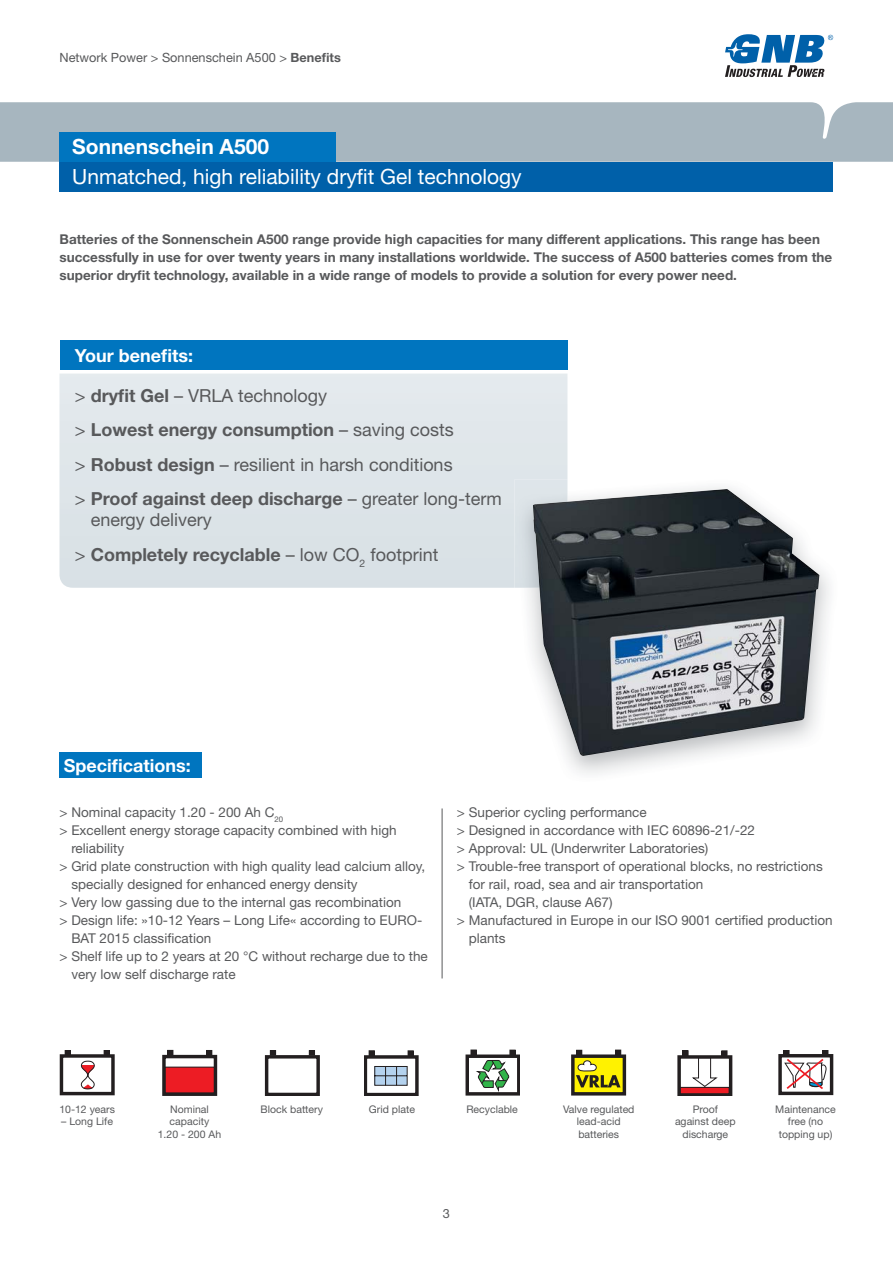
<style>
.page{position:relative;width:893px;height:1263px;background:#fff}
.page>*{position:absolute;margin:0;border:0;box-sizing:border-box;transform-origin:0 0}
.t1{font:21px "Helvetica Neue LT Std";color:#fff}
.t2{font:700 21px "Helvetica Neue LT Std";color:#fff}
.t3{font:18px/34.3px "Helvetica Neue LT Std";color:#58595b}
.t4{font:700 18px "Helvetica Neue LT Std";color:#fff}
.t5{font:13.5px "Helvetica Neue LT Std";color:#58595b}
.t6{font:700 13.5px/18px "Helvetica Neue LT Std";color:#58595b}
.t7{font:12.75px "Helvetica Neue LT Std";color:#58595b}
.t8{font:10.5px/12.6px "Helvetica Neue LT Std";color:#58595b;text-align:center}
.s1{font-weight:700}
</style>
<div class="page">
<div style="left:0;top:102px;width:893px;height:60px;background:#a7b6bf"></div>
<svg style="left:725px;top:34px;width:108px;height:43px"></svg>
<div style="left:60px;top:132px;width:276px;height:30px;background:#0075bf"></div>
<div style="left:60px;top:162px;width:773px;height:30px;background:#0060a9"></div>
<div style="left:60px;top:374px;width:507px;height:214px;background:#dee5ea"></div>
<div style="left:60px;top:340px;width:507px;height:30px;background:#0075bf"></div>
<hr style="left:442px;top:808px;width:1px;height:170px;background:#58595b">
<div style="left:60px;top:753px;width:142px;height:25px;background:#0075bf"></div>
<img style="left:515px;top:479px;width:52px;height:109px">
<img style="left:533px;top:489px;width:286px;height:267px">
<div style="left:60px;top:1054px;width:55px;height:41px;border:3px solid #231f20"></div>
<svg style="left:65px;top:1050px;width:5px;height:5px"></svg>
<svg style="left:104px;top:1050px;width:5px;height:4px"></svg>
<svg style="left:80px;top:1060px;width:15px;height:30px"></svg>
<div style="left:573px;top:1056px;width:51px;height:38px;background:#fff200"></div>
<div style="left:571px;top:1054px;width:55px;height:42px;border:3px solid #231f20"></div>
<svg style="left:576px;top:1050px;width:45px;height:37px"></svg>
<div style="left:162px;top:1055px;width:55px;height:41px;border:3px solid #231f20"></div>
<svg style="left:168px;top:1050px;width:5px;height:6px"></svg>
<svg style="left:207px;top:1050px;width:5px;height:5px"></svg>
<div style="left:165px;top:1067px;width:49px;height:26px;background:#ed1c24"></div>
<div style="left:165px;top:1067px;width:50px;height:26px;border:1px solid #231f20"></div>
<div style="left:678px;top:1055px;width:54px;height:41px;border:3px solid #231f20"></div>
<svg style="left:679px;top:1051px;width:51px;height:44px"></svg>
<div style="left:265px;top:1055px;width:54px;height:41px;border:3px solid #231f20"></div>
<svg style="left:270px;top:1051px;width:6px;height:4px"></svg>
<svg style="left:309px;top:1051px;width:6px;height:4px"></svg>
<div style="left:778px;top:1054px;width:55px;height:41px;border:3px solid #231f20"></div>
<svg style="left:783px;top:1050px;width:45px;height:39px"></svg>
<div style="left:364px;top:1055px;width:55px;height:41px;border:3px solid #231f20"></div>
<svg style="left:369px;top:1051px;width:5px;height:4px"></svg>
<svg style="left:408px;top:1051px;width:5px;height:4px"></svg>
<svg style="left:374px;top:1066px;width:34px;height:20px"></svg>
<div style="left:465px;top:1055px;width:55px;height:41px;border:3px solid #231f20"></div>
<svg style="left:471px;top:1050px;width:44px;height:44px"></svg>
<p class="t7" style="left:60px;top:53px;width:283px">Network Power &gt; Sonnenschein A500 &gt; <span class="s1">Benefits</span></p>
<h1 class="t2" style="left:72px;top:139px;width:198px">Sonnenschein A500</h1>
<h1 class="t1" style="left:72px;top:169px;width:451px">Unmatched, high reliability dryfit Gel technology</h1>
<p class="t6" style="left:60px;top:231px;width:774px">Batteries of the Sonnenschein A500 range provide high capacities for many different applications. This range has been successfully in use for over twenty years in many installations worldwide. The success of A500 batteries comes from the superior dryfit technology, available in a wide range of models to provide a solution for every power need.</p>
<h2 class="t4" style="left:75px;top:349px;width:120px">Your benefits:</h2>
<h2 class="t3" style="left:75px;top:380px;width:428px">&gt; <span class="s1">dryfit Gel</span> – VRLA technology<br>&gt; <span class="s1">Lowest energy consumption</span> – saving costs<br>&gt; <span class="s1">Robust design</span> – resilient in harsh conditions<br>&gt; <span class="s1">Proof against deep discharge</span> – greater long-term</h2>
<h2 class="t3" style="left:75px;top:504px;width:365px;text-indent:16px">energy delivery<br>&gt; <span class="s1">Completely recyclable</span> – low CO<sub>2</sub> footprint</h2>
<h2 class="t4" style="left:64px;top:759px;width:128px">Specifications:</h2>
<p class="t5" style="left:60px;top:808px;width:225px">&gt; Nominal capacity 1.20 - 200 Ah C<sub>20</sub></p>
<p class="t5" style="left:60px;top:826px;width:339px">&gt; Excellent energy storage capacity combined with high</p>
<p class="t5" style="left:71px;top:844px;width:54px">reliability</p>
<p class="t5" style="left:60px;top:862px;width:367px">&gt; Grid plate construction with high quality lead calcium alloy,</p>
<p class="t5" style="left:71px;top:880px;width:288px">specially designed for enhanced energy density</p>
<p class="t5" style="left:60px;top:898px;width:343px">&gt; Very low gassing due to the internal gas recombination</p>
<p class="t5" style="left:60px;top:916px;width:364px">&gt; Design life: »10-12 Years – Long Life« according to EURO-</p>
<p class="t5" style="left:71px;top:934px;width:141px">BAT 2015 classification</p>
<p class="t5" style="left:60px;top:952px;width:370px">&gt; Shelf life up to 2 years at 20 °C without recharge due to the</p>
<p class="t5" style="left:71px;top:970px;width:166px">very low self discharge rate</p>
<p class="t5" style="left:457px;top:808px;width:191px">&gt; Superior cycling performance</p>
<p class="t5" style="left:457px;top:826px;width:300px">&gt; Designed in accordance with IEC 60896-21/-22</p>
<p class="t5" style="left:457px;top:844px;width:253px">&gt; Approval: UL (Underwriter Laboratories)</p>
<p class="t5" style="left:457px;top:862px;width:367px">&gt; Trouble-free transport of operational blocks, no restrictions</p>
<p class="t5" style="left:469px;top:880px;width:236px">for rail, road, sea and air transportation</p>
<p class="t5" style="left:469px;top:898px;width:145px">(IATA, DGR, clause A67)</p>
<p class="t5" style="left:457px;top:916px;width:377px">&gt; Manufactured in Europe in our ISO 9001 certified production</p>
<p class="t5" style="left:469px;top:934px;width:38px">plants</p>
<p class="t8" style="left:59px;top:1104px;width:57px">10-12 years</p>
<p class="t8" style="left:61px;top:1116px;width:53px">– Long Life</p>
<p class="t8" style="left:369px;top:1104px;width:48px">Grid plate</p>
<p class="t8" style="left:466px;top:1104px;width:53px">Recyclable</p>
<p class="t8" style="left:158px;top:1104px;width:65px">Nominal capacity<br>1.20 - 200 Ah</p>
<p class="t8" style="left:675px;top:1104px;width:62px">Proof against deep discharge</p>
<p class="t8" style="left:261px;top:1104px;width:64px">Block battery</p>
<p class="t8" style="left:775px;top:1104px;width:62px">Maintenance free (no topping up)</p>
<p class="t8" style="left:563px;top:1104px;width:73px">Valve regulated lead-acid batteries</p>
<p class="t7" style="left:443px;top:1209px;width:9px">3</p>
</div>
